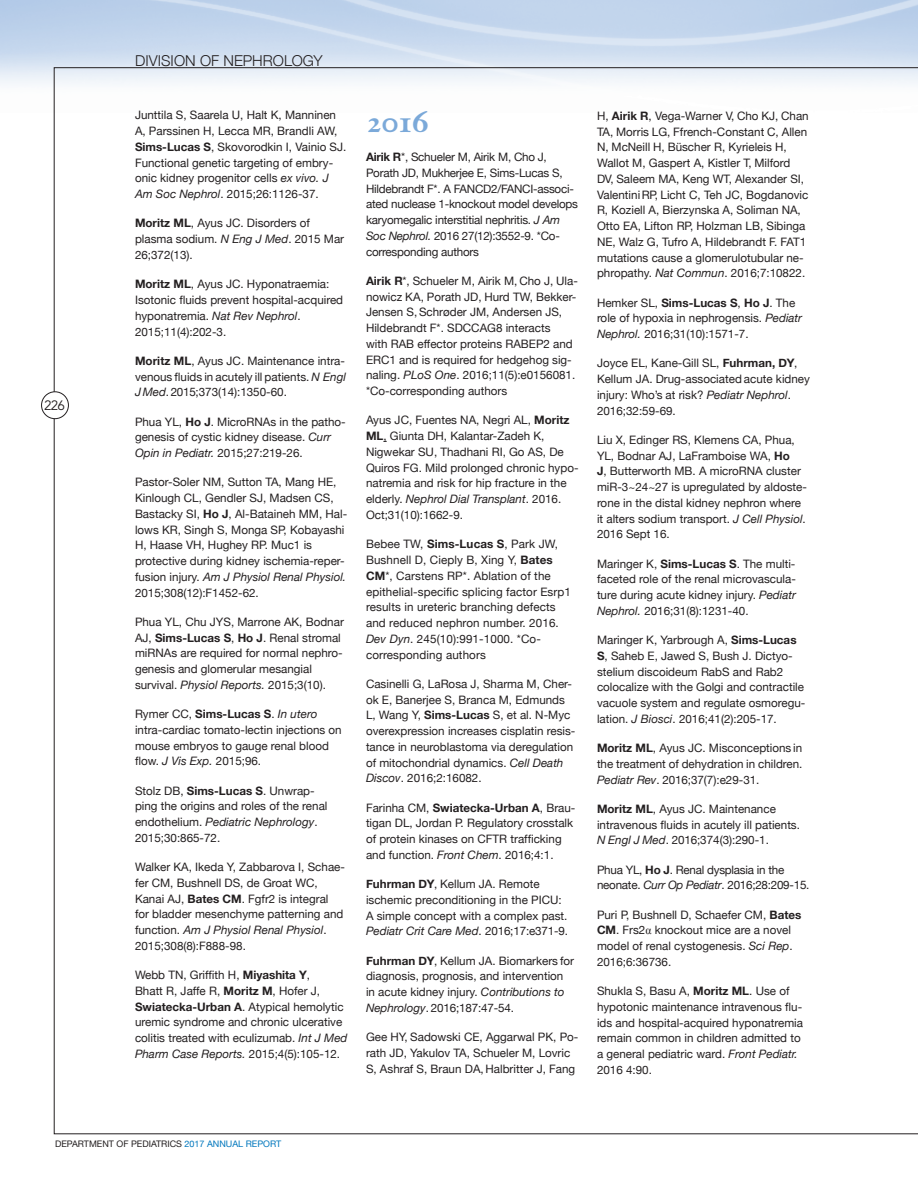
<style>
.page{position:relative;width:918px;height:1188px;background:#fff}
.page>*{position:absolute;margin:0;border:0;box-sizing:border-box;transform-origin:0 0}
.t1{font:30px "Janson Text Bold Os F";color:#7ba9d9}
.t2{font:300 15px "Helvetica Neue";letter-spacing:.005em;color:#231f20}
.t3{font:13.5px "Avenir";color:#231f20}
.t4{font:11.7px/15.8px "Helvetica Neue";color:#231f20}
.t5{font:11.7px/15.8px "Helvetica Neue";letter-spacing:-.02em;color:#231f20}
.t6{font:9px "Helvetica Neue";color:#231f20}
.s1{font-weight:700}
.s2{font-style:italic}
.s3{font-family:"Times New Roman"}
.s4{color:#0077bd}
</style>
<div class="page">
<img style="left:0;top:0;width:918px;height:113px">
<div style="left:41px;top:392px;width:28px;height:27px;border:1px solid #231f20;border-radius:50%"></div>
<p class="t3" style="left:44px;top:397px;width:22px">226</p>
<p class="t2" style="left:135px;top:52px;width:189px">DIVISION OF NEPHROLOGY</p>
<p class="t4" style="left:135px;top:107px;width:213px">Junttila S, Saarela U, Halt K, Manninen A, Parssinen H, Lecca MR, Brandli AW, <span class="s1">Sims-Lucas S</span>, Skovorodkin I, Vainio SJ.<br>Functional genetic targeting of embry&shy;onic kidney progenitor cells <span class="s2">ex vivo. J Am Soc Nephrol</span>. 2015;26:1126-37.</p>
<p class="t4" style="left:135px;top:215px;width:211px"><span class="s1">Moritz ML</span>, Ayus JC. Disorders of plasma sodium. <span class="s2">N Eng J Med</span>. 2015 Mar<br>26;372(13).</p>
<p class="t4" style="left:135px;top:276px;width:210px"><span class="s1">Moritz ML</span>, Ayus JC. Hyponatraemia:<br>Isotonic fluids prevent hospital-acquired hyponatremia. <span class="s2">Nat Rev Nephrol</span>.<br>2015;11(4):202-3.</p>
<p class="t4" style="left:135px;top:353px;width:212px;text-align:justify"><span class="s1">Moritz ML</span>, Ayus JC. Maintenance intra&shy;venous fluids in acutely ill patients. <span class="s2">N Engl J Med</span>. 2015;373(14):1350-60.</p>
<p class="t4" style="left:135px;top:413px;width:212px">Phua YL, <span class="s1">Ho J</span>. MicroRNAs in the patho&shy;genesis of cystic kidney disease. <span class="s2">Curr<br>Opin in Pediatr.</span> 2015;27:219-26.</p>
<p class="t4" style="left:135px;top:474px;width:214px">Pastor-Soler NM, Sutton TA, Mang HE, Kinlough CL, Gendler SJ, Madsen CS, Bastacky SI, <span class="s1">Ho J</span>, Al-Bataineh MM, Hal&shy;lows KR, Singh S, Monga SP, Kobayashi H, Haase VH, Hughey RP. Muc1 is protective during kidney ischemia-reper&shy;fusion injury. <span class="s2">Am J Physiol Renal Physiol.<br></span>2015;308(12):F1452-62.</p>
<p class="t4" style="left:135px;top:614px;width:210px">Phua YL, Chu JYS, Marrone AK, Bodnar AJ, <span class="s1">Sims-Lucas S</span>, <span class="s1">Ho J</span>. Renal stromal miRNAs are required for normal nephro&shy;genesis and glomerular mesangial survival. <span class="s2">Physiol Reports.</span> 2015;3(10).</p>
<p class="t4" style="left:135px;top:706px;width:208px">Rymer CC, <span class="s1">Sims-Lucas S</span>. <span class="s2">In utero </span>intra-cardiac tomato-lectin injections on mouse embryos to gauge renal blood flow. <span class="s2">J Vis Exp.</span> 2015;96.</p>
<p class="t4" style="left:135px;top:782px;width:194px">Stolz DB, <span class="s1">Sims-Lucas S</span>. Unwrap&shy;ping the origins and roles of the renal endothelium. <span class="s2">Pediatric Nephrology</span>.<br>2015;30:865-72.</p>
<p class="t4" style="left:135px;top:859px;width:212px">Walker KA, Ikeda Y, Zabbarova I, Schae&shy;fer CM, Bushnell DS, de Groat WC, Kanai AJ, <span class="s1">Bates CM</span>. Fgfr2 is integral for bladder mesenchyme patterning and function. <span class="s2">Am J Physiol Renal Physiol</span>.<br>2015;308(8):F888-98.</p>
<p class="t4" style="left:135px;top:967px;width:214px">Webb TN, Griffith H, <span class="s1">Miyashita Y</span>,<br>Bhatt R, Jaffe R, <span class="s1">Moritz M</span>, Hofer J, <span class="s1">Swiatecka-Urban A</span>. Atypical hemolytic uremic syndrome and chronic ulcerative colitis treated with eculizumab. <span class="s2">Int J Med Pharm Case Reports.</span> 2015;4(5):105-12.</p>
<h1 class="t1" style="left:366px;top:102px;width:64px">2016</h1>
<p class="t5" style="left:366px;top:149px;width:214px"><span class="s1">Airik R</span>*, Schueler M, Airik M, Cho J, Porath JD, Mukherjee E, Sims-Lucas S, Hildebrandt F*. A FANCD2/FANCI-associ&shy;ated nuclease 1-knockout model develops karyomegalic interstitial nephritis. <span class="s2">J Am Soc Nephrol.</span> 2016 27(12):3552-9. *Co&shy;corresponding authors</p>
<p class="t4" style="left:366px;top:273px;width:213px"><span class="s1">Airik R</span>*, Schueler M, Airik M, Cho J, Ula&shy;nowicz KA, Porath JD, Hurd TW, Bekker-Jensen S, Schrøder JM, Andersen JS, Hildebrandt F*. SDCCAG8 interacts<br>with RAB effector proteins RABEP2 and ERC1 and is required for hedgehog sig&shy;naling. <span class="s2">PLoS One</span>. 2016;11(5):e0156081. *Co-corresponding authors</p>
<p class="t4" style="left:366px;top:412px;width:214px">Ayus JC, Fuentes NA, Negri AL, <span class="s1">Moritz ML</span>, Giunta DH, Kalantar-Zadeh K, Nigwekar SU, Thadhani RI, Go AS, De Quiros FG. Mild prolonged chronic hypo&shy;natremia and risk for hip fracture in the elderly. <span class="s2">Nephrol Dial Transplant</span>. 2016.<br>Oct;31(10):1662-9.</p>
<p class="t4" style="left:366px;top:536px;width:206px">Bebee TW, <span class="s1">Sims-Lucas S</span>, Park JW, Bushnell D, Cieply B, Xing Y, <span class="s1">Bates CM</span>*, Carstens RP*. Ablation of the epithelial-specific splicing factor Esrp1 results in ureteric branching defects and reduced nephron number. 2016.<br><span class="s2">Dev Dyn</span>. 245(10):991-1000. *Co&shy;corresponding authors</p>
<p class="t4" style="left:366px;top:676px;width:211px">Casinelli G, LaRosa J, Sharma M, Cher&shy;ok E, Banerjee S, Branca M, Edmunds L, Wang Y, <span class="s1">Sims-Lucas</span> S, et al. N-Myc overexpression increases cisplatin resis&shy;tance in neuroblastoma via deregulation of mitochondrial dynamics. <span class="s2">Cell Death Discov</span>. 2016;2:16082.</p>
<p class="t4" style="left:366px;top:799px;width:211px">Farinha CM, <span class="s1">Swiatecka-Urban A</span>, Brau&shy;tigan DL, Jordan P. Regulatory crosstalk of protein kinases on CFTR trafficking and function. <span class="s2">Front Chem</span>. 2016;4:1.</p>
<p class="t4" style="left:366px;top:876px;width:204px"><span class="s1">Fuhrman DY</span>, Kellum JA. Remote ischemic preconditioning in the PICU:<br>A simple concept with a complex past.<br><span class="s2">Pediatr Crit Care Med</span>. 2016;17:e371-9.</p>
<p class="t4" style="left:366px;top:952px;width:210px"><span class="s1">Fuhrman DY</span>, Kellum JA. Biomarkers for diagnosis, prognosis, and intervention in acute kidney injury. <span class="s2">Contributions to Nephrology</span>. 2016;187:47-54.</p>
<p class="t4" style="left:366px;top:1029px;width:214px">Gee HY, Sadowski CE, Aggarwal PK, Po&shy;rath JD, Yakulov TA, Schueler M, Lovric<br>S, Ashraf S, Braun DA, Halbritter J, Fang</p>
<p class="t4" style="left:597px;top:108px;width:213px">H, <span class="s1">Airik R</span>, Vega-Warner V, Cho KJ, Chan TA, Morris LG, Ffrench-Constant C, Allen N, McNeill H, Büscher R, Kyrieleis H, Wallot M, Gaspert A, Kistler T, Milford DV, Saleem MA, Keng WT, Alexander SI, Valentini RP, Licht C, Teh JC, Bogdanovic R, Koziell A, Bierzynska A, Soliman NA, Otto EA, Lifton RP, Holzman LB, Sibinga NE, Walz G, Tufro A, Hildebrandt F. FAT1 mutations cause a glomerulotubular ne&shy;phropathy. <span class="s2">Nat Commun</span>. 2016;7:10822.</p>
<p class="t4" style="left:597px;top:294px;width:207px">Hemker SL, <span class="s1">Sims-Lucas S</span>, <span class="s1">Ho J</span>. The role of hypoxia in nephrogensis. <span class="s2">Pediatr<br>Nephrol.</span> 2016;31(10):1571-7.</p>
<p class="t4" style="left:597px;top:355px;width:214px">Joyce EL, Kane-Gill SL, <span class="s1">Fuhrman, DY</span>, Kellum JA. Drug-associated acute kidney injury: Who’s at risk? <span class="s2">Pediatr Nephrol</span>.<br>2016;32:59-69.</p>
<p class="t4" style="left:597px;top:432px;width:211px">Liu X, Edinger RS, Klemens CA, Phua, YL, Bodnar AJ, LaFramboise WA, <span class="s1">Ho<br>J</span>, Butterworth MB. A microRNA cluster miR-3~24~27 is upregulated by aldoste&shy;rone in the distal kidney nephron where it alters sodium transport. <span class="s2">J Cell Physiol</span>.<br>2016 Sept 16.</p>
<p class="t4" style="left:597px;top:555px;width:200px;text-align:justify">Maringer K, <span class="s1">Sims-Lucas S</span>. The multi&shy;faceted role of the renal microvascula&shy;ture during acute kidney injury. <span class="s2">Pediatr Nephrol.</span> 2016;31(8):1231-40.</p>
<p class="t4" style="left:597px;top:632px;width:210px">Maringer K, Yarbrough A, <span class="s1">Sims-Lucas S</span>, Saheb E, Jawed S, Bush J. Dictyo&shy;stelium discoideum RabS and Rab2 colocalize with the Golgi and contractile vacuole system and regulate osmoregu&shy;lation. <span class="s2">J Biosci</span>. 2016;41(2):205-17.</p>
<p class="t4" style="left:597px;top:740px;width:207px;text-align:justify"><span class="s1">Moritz ML</span>, Ayus JC. Misconceptions in the treatment of dehydration in children.<br><span class="s2">Pediatr Rev</span>. 2016;37(7):e29-31.</p>
<p class="t4" style="left:597px;top:801px;width:205px"><span class="s1">Moritz ML</span>, Ayus JC. Maintenance intravenous fluids in acutely ill patients.<br><span class="s2">N Engl J Med</span>. 2016;374(3):290-1.</p>
<p class="t5" style="left:597px;top:861px;width:214px">Phua YL, <span class="s1">Ho J</span>. Renal dysplasia in the neonate. <span class="s2">Curr Op Pediatr</span>. 2016;28:209-15.</p>
<p class="t4" style="left:597px;top:906px;width:206px">Puri P, Bushnell D, Schaefer CM, <span class="s1">Bates<br>CM</span>. Frs2<span class="s3">α</span> knockout mice are a novel model of renal cystogenesis. <span class="s2">Sci Rep</span>.<br>2016;6:36736.</p>
<p class="t4" style="left:597px;top:983px;width:208px">Shukla S, Basu A, <span class="s1">Moritz ML</span>. Use of hypotonic maintenance intravenous flu&shy;ids and hospital-acquired hyponatremia remain common in children admitted to a general pediatric ward. <span class="s2">Front Pediatr.<br></span>2016 4:90.</p>
<p class="t6" style="left:55px;top:1138px;width:228px">DEPARTMENT OF PEDIATRICS <span class="s4">2017 ANNUAL REPORT</span></p>
</div>
